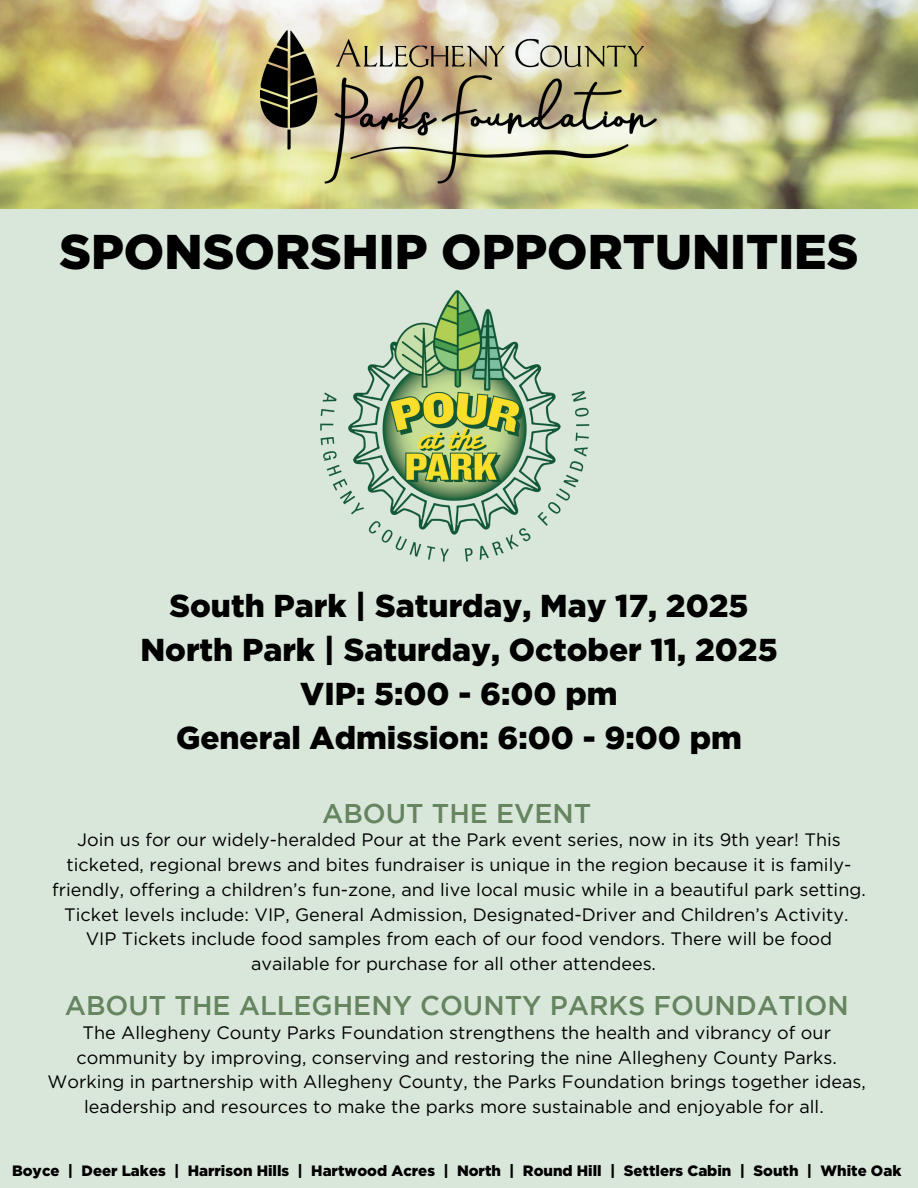
<style>
.page{position:relative;width:918px;height:1188px;background:#d9e7db}
.page>*{position:absolute;margin:0;border:0;box-sizing:border-box;transform-origin:0 0}
.t1{font:900 48.75px "Gotham";color:#000}
.t2{font:900 31.65px/43.8px "Gotham";color:#000;text-align:center}
.t3{font:500 27px "Gotham";color:#65845f}
.t4{font:18px/24.8px "Gotham";color:#000;text-align:center}
.t5{font:900 15px "Gotham";color:#000}
</style>
<div class="page">
<img style="left:320px;top:290px;width:270px;height:272px">
<img style="left:0;top:0;width:918px;height:208px">
<img style="left:261px;top:30px;width:396px;height:153px">
<p class="t1" style="left:59px;top:230px;width:801px">SPONSORSHIP OPPORTUNITIES</p>
<p class="t2" style="left:140px;top:586px;width:639px">South Park | Saturday, May 17, 2025<br>North Park | Saturday, October 11, 2025<br>VIP: 5:00 - 6:00 pm<br>General Admission: 6:00 - 9:00 pm</p>
<h1 class="t3" style="left:322px;top:803px;width:271px">ABOUT THE EVENT</h1>
<h3 class="t4" style="left:77px;top:829px;width:765px">Join us for our widely-heralded Pour at the Park event series, now in its 9th year! This</h3>
<h3 class="t4" style="left:67px;top:853px;width:786px">ticketed, regional brews and bites fundraiser is unique in the region because it is family-</h3>
<h3 class="t4" style="left:52px;top:878px;width:815px">friendly, offering a children’s fun-zone, and live local music while in a beautiful park setting.</h3>
<h3 class="t4" style="left:64px;top:903px;width:786px">Ticket levels include: VIP, General Admission, Designated-Driver and Children’s Activity.</h3>
<h3 class="t4" style="left:86px;top:928px;width:748px">VIP Tickets include food samples from each of our food vendors. There will be food</h3>
<h3 class="t4" style="left:251px;top:952px;width:406px">available for purchase for all other attendees.</h3>
<p class="t3" style="left:65px;top:996px;width:786px">ABOUT THE ALLEGHENY COUNTY PARKS FOUNDATION</p>
<h2 class="t4" style="left:48px;top:1021px;width:820px">The Allegheny County Parks Foundation strengthens the health and vibrancy of our community by improving, conserving and restoring the nine Allegheny County Parks.<br>Working in partnership with Allegheny County, the Parks Foundation brings together ideas, leadership and resources to make the parks more sustainable and enjoyable for all.</h2>
<h4 class="t5" style="left:12px;top:1164px;width:891px">Boyce | Deer Lakes | Harrison Hills | Hartwood Acres | North | Round Hill | Settlers Cabin | South | White Oak</h4>
</div>
